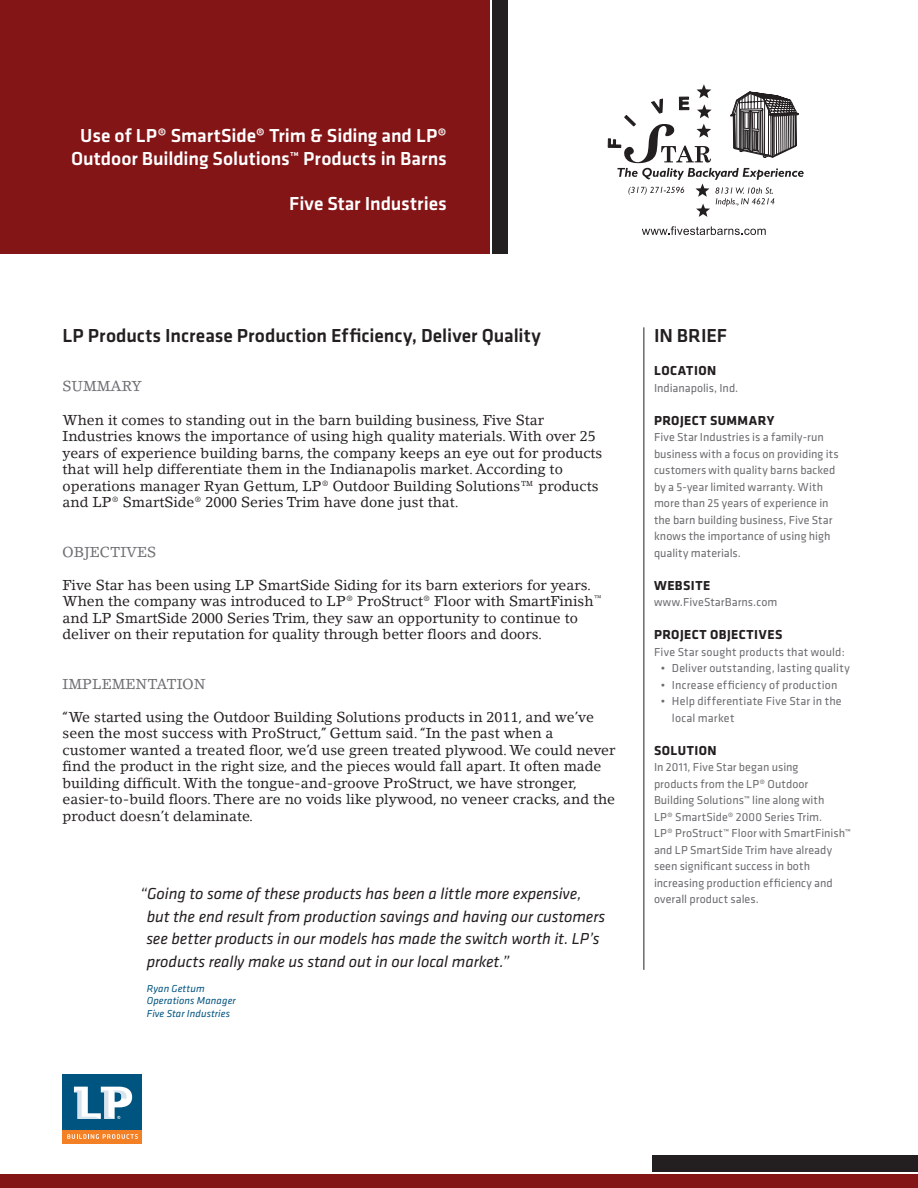
<style>
.page{position:relative;width:918px;height:1188px;background:#fff}
.page>*{position:absolute;margin:0;border:0;box-sizing:border-box;transform-origin:0 0}
.t1{font:500 19.5px/22.5px "Klavika";letter-spacing:-.005em;color:#fff;text-align:center}
.t2{font:500 19.5px "Klavika";color:#231f20}
.t3{font:italic 16.5px/22.5px "Klavika";letter-spacing:-.005em;color:#231f20}
.t4{font:14.25px/16.5px "Lino Letter Std";color:#231f20}
.t5{font:14.25px "Lino Letter Std";color:#6c6d70}
.t6{font:700 13.5px "Klavika";letter-spacing:.035em;color:#231f20}
.t7{font:12px/16.5px "Klavika";letter-spacing:.005em;color:#6c6d70}
.t8{font:italic 10.5px/12.6px "Klavika";letter-spacing:.01em;color:#005480}
</style>
<div class="page">
<div style="left:0;top:0;width:489px;height:254px;background:#841517"></div>
<div style="left:0;top:1174px;width:918px;height:14px;background:#841517"></div>
<div style="left:63px;top:1130px;width:79px;height:13px;background:#f48026"></div>
<svg style="left:67px;top:1134px;width:71px;height:5px"></svg>
<div style="left:63px;top:1074px;width:79px;height:56px;background:#005480"></div>
<svg style="left:74px;top:1087px;width:58px;height:32px"></svg>
<div style="left:492px;top:0;width:15px;height:254px;background:#231f20"></div>
<div style="left:652px;top:1155px;width:266px;height:17px;background:#231f20"></div>
<hr style="left:644px;top:327px;width:1px;height:643px;background:#231f20">
<svg style="left:642px;top:226px;width:124px;height:9px"></svg>
<svg style="left:608px;top:84px;width:196px;height:133px"></svg>
<h1 class="t1" style="left:71px;top:125px;width:377px">Use of LP® SmartSide® Trim &amp; Siding and LP®<br>Outdoor Building Solutions™ Products in Barns</h1>
<h1 class="t1" style="left:289px;top:192px;width:159px">Five Star Industries</h1>
<h1 class="t2" style="left:63px;top:325px;width:480px">LP Products Increase Production Efficiency, Deliver Quality</h1>
<p class="t5" style="left:63px;top:378px;width:81px">SUMMARY</p>
<p class="t4" style="left:63px;top:411px;width:541px">When it comes to standing out in the barn building business, Five Star Industries knows the importance of using high quality materials. With over 25 years of experience building barns, the company keeps an eye out for products that will help differentiate them in the Indianapolis market. According to operations manager Ryan Gettum, LP® Outdoor Building Solutions™ products and LP® SmartSide® 2000 Series Trim have done just that.</p>
<p class="t5" style="left:63px;top:543px;width:95px">OBJECTIVES</p>
<p class="t4" style="left:63px;top:576px;width:541px">Five Star has been using LP SmartSide Siding for its barn exteriors for years.<br>When the company was introduced to LP® ProStruct® Floor with SmartFinish<sup>™ </sup>and LP SmartSide 2000 Series Trim, they saw an opportunity to continue to deliver on their reputation for quality through better floors and doors.</p>
<p class="t5" style="left:63px;top:675px;width:144px">IMPLEMENTATION</p>
<p class="t4" style="left:63px;top:708px;width:554px">“We started using the Outdoor Building Solutions products in 2011, and we’ve seen the most success with ProStruct,” Gettum said. “In the past when a customer wanted a treated floor, we’d use green treated plywood. We could never find the product in the right size, and the pieces would fall apart. It often made building difficult. With the tongue-and-groove ProStruct, we have stronger, easier-to-build floors. There are no voids like plywood, no veneer cracks, and the product doesn’t delaminate.</p>
<p class="t3" style="left:146px;top:883px;width:461px;text-indent:-6px">“Going to some of these products has been a little more expensive, but the end result from production savings and having our customers see better products in our models has made the switch worth it. LP’s products really make us stand out in our local market.”</p>
<p class="t8" style="left:147px;top:982px;width:91px">Ryan Gettum<br>Operations Manager<br>Five Star Industries</p>
<h1 class="t2" style="left:654px;top:325px;width:75px">IN BRIEF</h1>
<p class="t6" style="left:654px;top:363px;width:64px">LOCATION</p>
<p class="t7" style="left:654px;top:379px;width:86px">Indianapolis, Ind.</p>
<p class="t6" style="left:654px;top:413px;width:122px">PROJECT SUMMARY</p>
<p class="t7" style="left:654px;top:429px;width:186px">Five Star Industries is a family-run business with a focus on providing its customers with quality barns backed by a 5-year limited warranty. With more than 25 years of experience in the barn building business, Five Star knows the importance of using high quality materials.</p>
<p class="t6" style="left:654px;top:578px;width:58px">WEBSITE</p>
<p class="t7" style="left:654px;top:594px;width:125px">www.FiveStarBarns.com</p>
<p class="t6" style="left:654px;top:627px;width:130px">PROJECT OBJECTIVES</p>
<p class="t7" style="left:654px;top:643px;width:192px">Five Star sought products that would:</p>
<p class="t7" style="left:661px;top:660px;width:191px">• Deliver outstanding, lasting quality</p>
<p class="t7" style="left:661px;top:676px;width:178px">• Increase efficiency of production</p>
<p class="t7" style="left:672px;top:693px;width:171px;text-indent:-11px">• Help differentiate Five Star in the local market</p>
<p class="t6" style="left:654px;top:743px;width:64px">SOLUTION</p>
<p class="t7" style="left:654px;top:759px;width:198px">In 2011, Five Star began using<br>products from the LP® Outdoor Building Solutions™ line along with<br>LP® SmartSide® 2000 Series Trim.<br>LP® ProStruct™ Floor with SmartFinish™ and LP SmartSide Trim have already seen significant success in both increasing production efficiency and overall product sales.</p>
</div>
